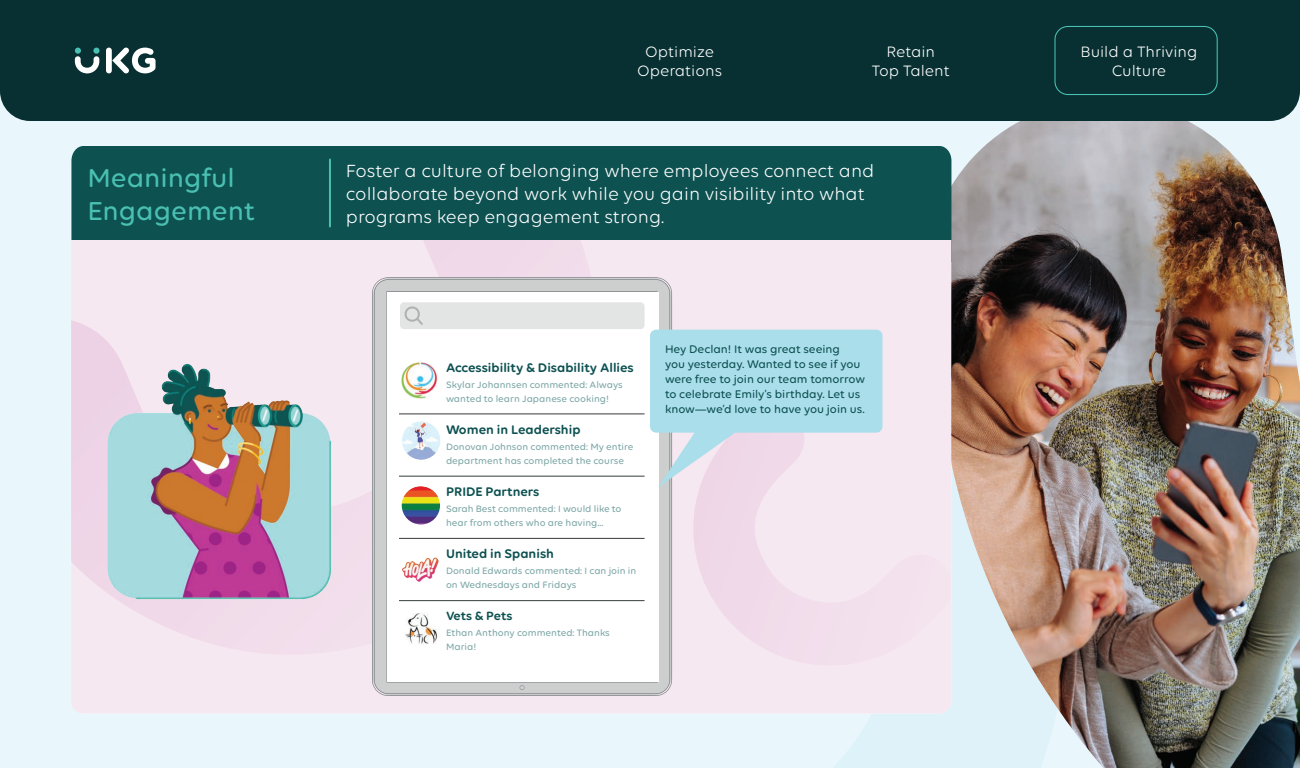
<style>
.page{position:relative;width:1300px;height:768px;background:#e9f6fb}
.page>*{position:absolute;margin:0;border:0;box-sizing:border-box;transform-origin:0 0}
.t1{font:500 28px/33.6px "Volte Rounded";color:#49c0b2}
.t2{font:19px/22.8px "Volte Rounded";color:#fff}
.t3{font:16.2px/19.5px "Volte Rounded";color:#fff;text-align:center}
.t4{font:600 13.5px "Volte Rounded";color:#0e5151}
.t5{font:600 13px "Volte Rounded";color:#0e5151}
.t6{font:500 12px/15px "Volte Rounded";color:#0e5151}
.t7{font:500 10px/14px "Volte Rounded";color:#7ea7a7}
</style>
<div class="page">
<img style="left:951px;top:121px;width:349px;height:647px">
<div style="left:71px;top:146px;width:880px;height:94px;background:#0e5151"></div>
<hr style="left:329px;top:160px;width:2px;height:66px;background:#49c0b2">
<div style="left:71px;top:240px;width:880px;height:474px;background:#f6e8f1"></div>
<svg style="left:693px;top:487px;width:116px;height:172px"></svg>
<svg style="left:71px;top:240px;width:520px;height:412px"></svg>
<svg style="left:372px;top:277px;width:300px;height:419px;background:#b4b6b7"></svg>
<svg style="left:374px;top:279px;width:296px;height:415px;background:#c4c6c6"></svg>
<svg style="left:520px;top:685px;width:4px;height:5px"></svg>
<div style="left:387px;top:292px;width:272px;height:390px;background:#fff"></div>
<hr style="left:399px;top:414px;width:246px;height:1px;background:#363c3a">
<hr style="left:399px;top:476px;width:246px;height:1px;background:#363c3a">
<hr style="left:399px;top:538px;width:246px;height:1px;background:#363c3a">
<hr style="left:399px;top:600px;width:246px;height:1px;background:#363c3a">
<div style="left:400px;top:302px;width:245px;height:27px;background:#e3e5e4;border-radius:4px"></div>
<svg style="left:404px;top:306px;width:19px;height:19px"></svg>
<img style="left:401px;top:362px;width:38px;height:38px;border-radius:19px">
<img style="left:402px;top:421px;width:38px;height:39px;border-radius:19px">
<img style="left:402px;top:486px;width:38px;height:39px;border-radius:19px">
<img style="left:402px;top:557px;width:37px;height:25px">
<img style="left:403px;top:611px;width:38px;height:38px;border-radius:19px">
<img style="left:87px;top:330px;width:278px;height:295px">
<svg style="left:650px;top:330px;width:233px;height:157px"></svg>
<div style="left:0;top:0;width:1300px;height:121px;background:#083032"></div>
<div style="left:106px;top:48px;width:6px;height:25px;background:#fff;border-radius:3px"></div>
<svg style="left:112px;top:48px;width:44px;height:25px"></svg>
<svg style="left:75px;top:48px;width:24px;height:25px"></svg>
<div style="left:1054px;top:26px;width:164px;height:69px;border:1px solid #49c0b2;border-radius:13px"></div>
<h1 class="t1" style="left:87px;top:160px;width:169px">Meaningful<br>Engagement</h1>
<h3 class="t3" style="left:637px;top:41px;width:87px">Optimize<br>Operations</h3>
<h3 class="t3" style="left:872px;top:41px;width:79px">Retain<br>Top Talent</h3>
<h3 class="t3" style="left:1081px;top:41px;width:118px">Build a Thriving<br>Culture</h3>
<h2 class="t2" style="left:346px;top:159px;width:530px">Foster a culture of belonging where employees connect and collaborate beyond work while you gain visibility into what programs keep engagement strong.</h2>
<h3 class="t4" style="left:446px;top:359px;width:189px">Accessibility &amp; Disability Allies</h3>
<p class="t7" style="left:446px;top:377px;width:178px">Skylar Johannsen commented: Always wanted to learn Japanese cooking!</p>
<h3 class="t4" style="left:446px;top:421px;width:136px">Women in Leadership</h3>
<p class="t7" style="left:446px;top:439px;width:189px">Donovan Johnson commented: My entire department has completed the course</p>
<h3 class="t4" style="left:446px;top:483px;width:95px">PRIDE Partners</h3>
<p class="t7" style="left:446px;top:501px;width:177px">Sarah Best commented: I would like to hear from others who are having...</p>
<h3 class="t4" style="left:446px;top:545px;width:109px">United in Spanish</h3>
<p class="t7" style="left:446px;top:563px;width:192px">Donald Edwards commented: I can join in on Wednesdays and Fridays</p>
<h3 class="t5" style="left:446px;top:608px;width:68px">Vets &amp; Pets</h3>
<p class="t7" style="left:446px;top:625px;width:165px">Ethan Anthony commented: Thanks<br>Maria!</p>
<p class="t6" style="left:665px;top:342px;width:202px">Hey Declan! It was great seeing<br>you yesterday. Wanted to see if you were free to join our team tomorrow to celebrate Emily’s birthday. Let us know—we’d love to have you join us.</p>
</div>
